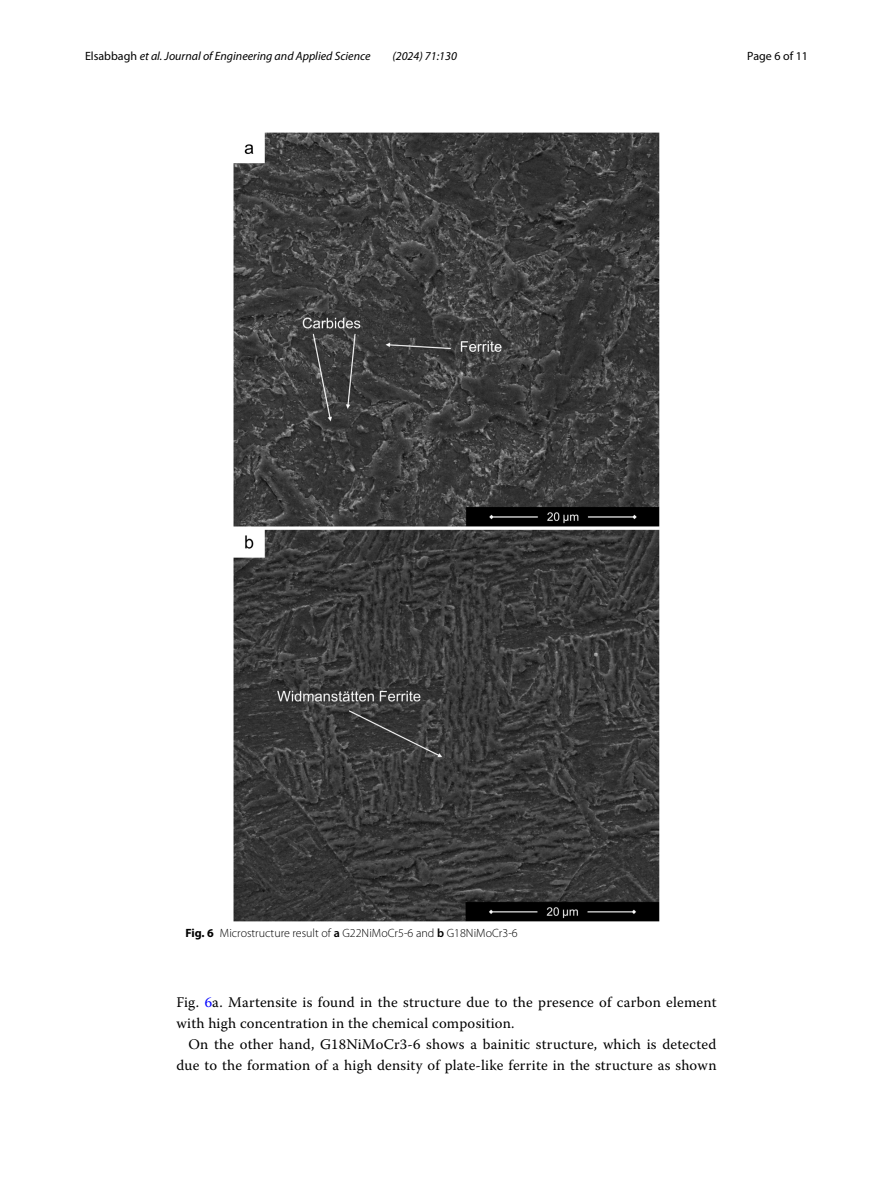
<style>
.page{position:relative;width:893px;height:1187px;background:#fff}
.page>*{position:absolute;margin:0;border:0;box-sizing:border-box;transform-origin:0 0}
.t1{font:14.7px/21.3px "Warnock Pro";letter-spacing:.015em;color:#000}
.t2{font:italic 12px "Myriad Pro";color:#000}
.t3{font:300 12px "Myriad Pro";color:#000}
.t4{font:12px "Myriad Pro";color:#000}
.s1{font-style:normal}
.s2{font-weight:700}
.s3{font-weight:600}
.s4{color:#00f}
</style>
<div class="page">
<img style="left:234px;top:133px;width:425px;height:788px">
<p class="t2" style="left:85px;top:48px;width:287px"><span class="s1">Elsabbagh</span> et al. Journal of Engineering and Applied Science</p>
<p class="t2" style="left:392px;top:48px;width:66px">(2024) 71:130</p>
<p class="t4" style="left:747px;top:49px;width:62px">Page 6 of 11</p>
<p class="t3" style="left:185px;top:926px;width:334px"><span class="s2">Fig. 6</span> Microstructure result of <span class="s3">a</span> G22NiMoCr5-6 and <span class="s3">b</span> G18NiMoCr3-6</p>
<p class="t1" style="left:176px;top:990px;width:542px">Fig. <span class="s4">6</span>a. Martensite is found in the structure due to the presence of carbon element with high concentration in the chemical composition.</p>
<p class="t1" style="left:176px;top:1033px;width:542px;text-align:right">On the other hand, G18NiMoCr3-6 shows a bainitic structure, which is detected due to the formation of a high density of plate-like ferrite in the structure as shown</p>
</div>
